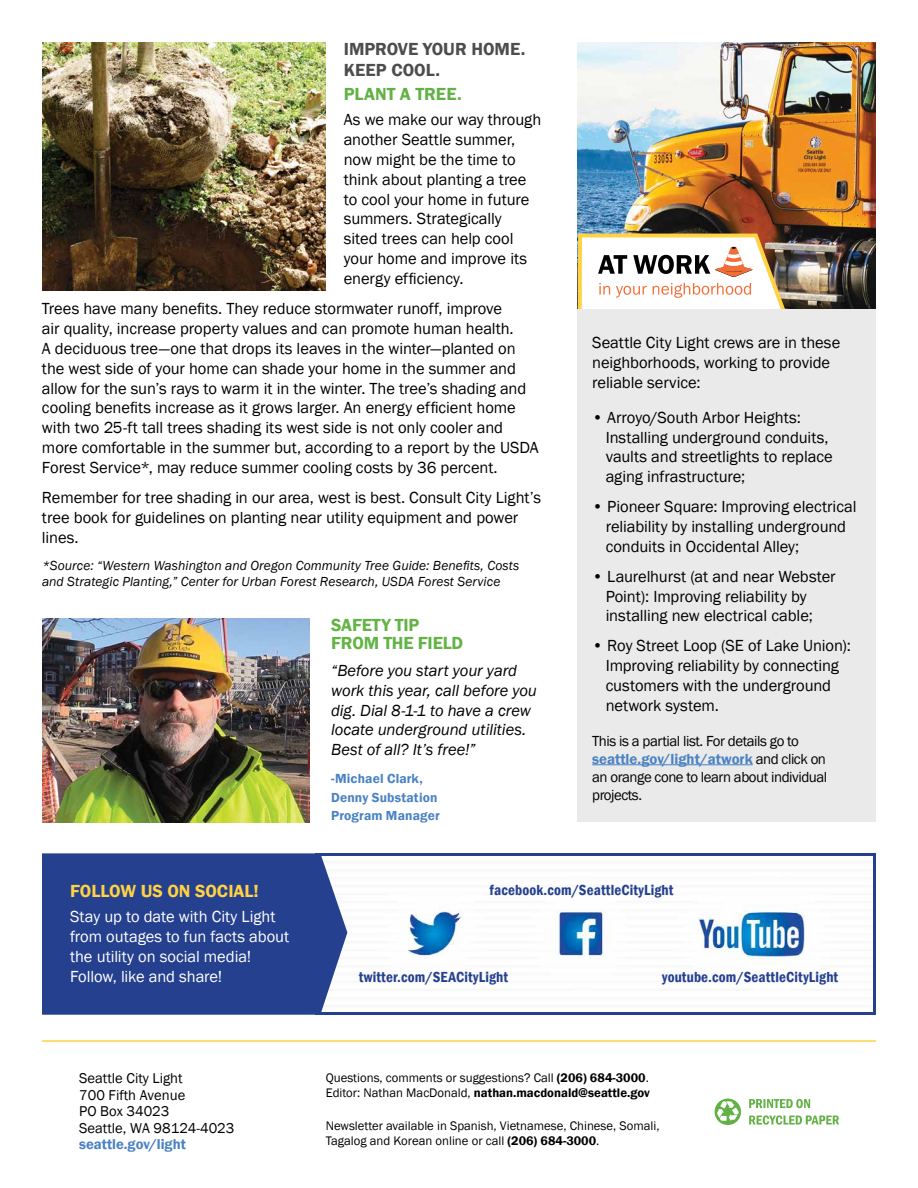
<style>
.page{position:relative;width:918px;height:1188px;background:#fff}
.page>*{position:absolute;margin:0;border:0;box-sizing:border-box;transform-origin:0 0}
.t1{font:600 18px/21.6px "Franklin Gothic";color:#4d4d4f}
.t2{font:600 18px/18.8px "Franklin Gothic";letter-spacing:-.01em;color:#63b345}
.t3{font:600 18px "Franklin Gothic";color:#ffd243}
.t4{font:600 18px "Franklin Gothic";color:#63b146}
.t5{font:16.5px/19.8px "Franklin Gothic";letter-spacing:-.005em;color:#000}
.t6{font:italic 16.5px/19.8px "Franklin Gothic";letter-spacing:-.005em;color:#000}
.t7{font:16.5px/19.8px "Franklin Gothic";letter-spacing:-.005em;color:#fff}
.t8{font:15px/18px "Franklin Gothic";letter-spacing:-.03em;color:#000}
.t9{font:600 condensed 15px "Franklin Gothic";letter-spacing:.01em;color:#25408f}
.t10{font:14.7px/16.5px "Franklin Gothic";color:#000}
.t11{font:600 14.7px "Franklin Gothic";color:#4a81c2}
.t12{font:italic 13.5px/16.2px "Franklin Gothic";letter-spacing:.005em;color:#000}
.t13{font:600 13.5px/18.8px "Franklin Gothic";letter-spacing:.01em;color:#4a82c2}
.t14{font:12.75px/15px "Franklin Gothic";color:#000}
.s1{font-weight:600;color:#4a82c2}
.s2{font-weight:600}
</style>
<div class="page">
<img style="left:578px;top:42px;width:298px;height:267px">
<svg style="left:577px;top:232px;width:219px;height:893px"></svg>
<svg style="left:580px;top:236px;width:210px;height:73px"></svg>
<div style="left:578px;top:309px;width:298px;height:513px;background:#eaeaeb"></div>
<hr style="left:592px;top:764px;width:161px;height:1px;background:#4a82c2">
<div style="left:715px;top:1099px;width:26px;height:26px;background:#63b146;border-radius:50%"></div>
<svg style="left:717px;top:1101px;width:22px;height:20px"></svg>
<svg style="left:749px;top:1115px;width:90px;height:10px"></svg>
<svg style="left:749px;top:1099px;width:61px;height:9px"></svg>
<hr style="left:42px;top:1040px;width:834px;height:2px;background:#ffd243">
<img style="left:42px;top:42px;width:284px;height:248px">
<img style="left:42px;top:618px;width:268px;height:204px">
<img style="left:347px;top:856px;width:458px;height:156px">
<div style="left:42px;top:853px;width:305px;height:162px;background:#25408f"></div>
<hr style="left:315px;top:853px;width:560px;height:3px;background:#25408f">
<hr style="left:315px;top:1012px;width:560px;height:3px;background:#25408f">
<hr style="left:873px;top:853px;width:3px;height:162px;background:#25408f">
<p class="t1" style="left:344px;top:38px;width:183px">IMPROVE YOUR HOME.<br>KEEP COOL.</p>
<p class="t4" style="left:344px;top:83px;width:119px">PLANT A TREE.</p>
<p class="t5" style="left:344px;top:110px;width:199px">As we make our way through another Seattle summer, now might be the time to think about planting a tree to cool your home in future summers. Strategically<br>sited trees can help cool your home and improve its energy efficiency.</p>
<p class="t5" style="left:42px;top:299px;width:498px">Trees have many benefits. They reduce stormwater runoff, improve<br>air quality, increase property values and can promote human health.<br>A deciduous tree—one that drops its leaves in the winter—planted on the west side of your home can shade your home in the summer and allow for the sun’s rays to warm it in the winter. The tree’s shading and cooling benefits increase as it grows larger. An energy efficient home with two 25-ft tall trees shading its west side is not only cooler and more comfortable in the summer but, according to a report by the USDA Forest Service*, may reduce summer cooling costs by 36 percent.</p>
<p class="t5" style="left:42px;top:488px;width:501px">Remember for tree shading in our area, west is best. Consult City Light’s tree book for guidelines on planting near utility equipment and power lines.</p>
<p class="t12" style="left:42px;top:558px;width:479px">*Source: “Western Washington and Oregon Community Tree Guide: Benefits, Costs and Strategic Planting,” Center for Urban Forest Research, USDA Forest Service</p>
<p class="t2" style="left:331px;top:615px;width:134px">SAFETY TIP<br>FROM THE FIELD</p>
<p class="t6" style="left:331px;top:661px;width:207px">“Before you start your yard work this year, call before you dig. Dial 8-1-1 to have a crew locate underground utilities.<br>Best of all? It’s free!”</p>
<p class="t13" style="left:331px;top:769px;width:110px">-Michael Clark,<br>Denny Substation<br>Program Manager</p>
<p class="t5" style="left:592px;top:333px;width:250px">Seattle City Light crews are in these neighborhoods, working to provide reliable service:</p>
<p class="t5" style="left:606px;top:408px;width:229px;text-indent:-13px">• Arroyo/South Arbor Heights:<br>Installing underground conduits, vaults and streetlights to replace aging infrastructure;</p>
<p class="t5" style="left:606px;top:497px;width:252px;text-indent:-13px">• Pioneer Square: Improving electrical reliability by installing underground conduits in Occidental Alley;</p>
<p class="t5" style="left:606px;top:567px;width:232px;text-indent:-13px">• Laurelhurst (at and near Webster<br>Point): Improving reliability by installing new electrical cable;</p>
<p class="t5" style="left:606px;top:636px;width:247px;text-indent:-13px">• Roy Street Loop (SE of Lake Union):<br>Improving reliability by connecting customers with the underground network system.</p>
<p class="t8" style="left:592px;top:732px;width:237px">This is a partial list. For details go to <span class="s1">seattle.gov/light/atwork</span> and click on an orange cone to learn about individual projects.</p>
<p class="t3" style="left:70px;top:880px;width:190px">FOLLOW US ON SOCIAL!</p>
<p class="t9" style="left:490px;top:880px;width:185px">facebook.com/SeattleCityLight</p>
<p class="t7" style="left:70px;top:907px;width:221px">Stay up to date with City Light from outages to fun facts about the utility on social media!<br>Follow, like and share!</p>
<p class="t9" style="left:359px;top:967px;width:151px">twitter.com/SEACityLight</p>
<p class="t9" style="left:662px;top:967px;width:177px">youtube.com/SeattleCityLight</p>
<p class="t10" style="left:79px;top:1071px;width:157px">Seattle City Light<br>700 Fifth Avenue<br>PO Box 34023<br>Seattle, WA 98124-4023</p>
<p class="t11" style="left:79px;top:1135px;width:108px">seattle.gov/light</p>
<p class="t14" style="left:326px;top:1071px;width:326px">Questions, comments or suggestions? Call <span class="s2">(206) 684-3000</span>.<br>Editor: Nathan MacDonald, <span class="s2">nathan.macdonald@seattle.gov</span></p>
<p class="t14" style="left:326px;top:1118px;width:335px">Newsletter available in Spanish, Vietnamese, Chinese, Somali,<br>Tagalog and Korean online or call <span class="s2">(206) 684-3000</span>.</p>
</div>
